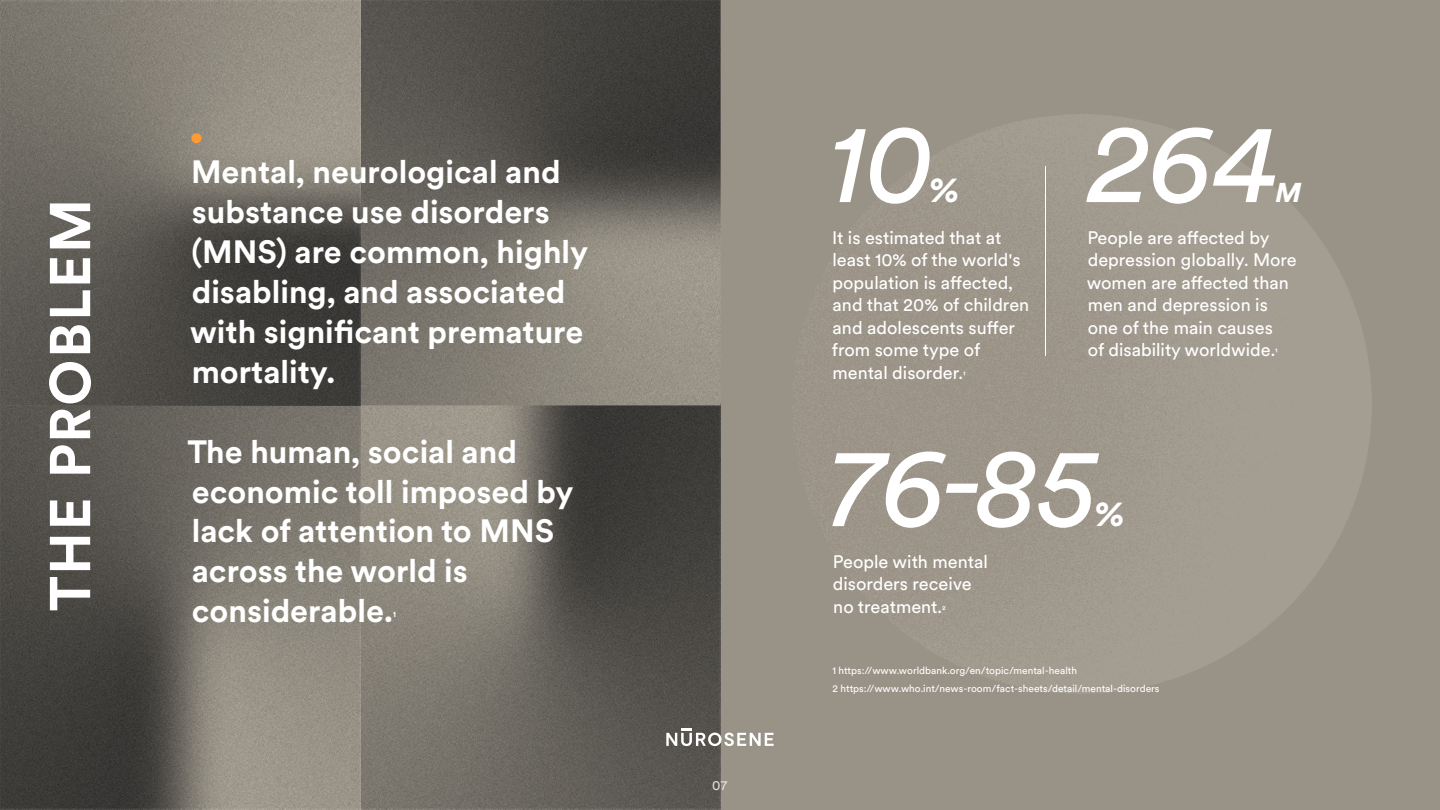
<style>
.page{position:relative;width:1440px;height:810px;background:#999287}
.page>*{position:absolute;margin:0;border:0;box-sizing:border-box;transform-origin:0 0}
.t1{font:italic 112.5px "Circular XX";letter-spacing:-.015em;color:#fff}
.t2{font:700 56.85px "Circular XX";letter-spacing:.025em;color:#fff}
.t3{font:italic 900 36px "Circular XX";color:#fff}
.t4{font:700 31.95px/39.9px "Circular XX";color:#fff}
.t5{font:italic 900 27px "Circular XX";color:#fff}
.t6{font:18px/22.5px "Circular XX";color:#fff}
.t7{font:14.25px "Circular XX";color:#fff}
.t8{font:13.5px "Circular XX";color:#e3ded1}
.t9{font:10.12px/18px "Circular XX";color:#fff}
.s1{font-size:10.5px}
</style>
<div class="page">
<img style="left:0;top:0;width:721px;height:810px">
<img style="left:794px;top:114px;width:577px;height:579px">
<svg style="left:666px;top:728px;width:108px;height:18px"></svg>
<hr style="left:1045px;top:166px;width:1px;height:190px;background:#fff">
<div style="left:191px;top:133px;width:11px;height:10px;background:#f93;border-radius:50%"></div>
<h2 class="t2" style="left:31px;top:611px;width:414px;rotate:-90deg">THE PROBLEM</h2>
<h3 class="t4" style="left:190px;top:151px;width:399px">Mental, neurological and substance use disorders (MNS) are common, highly disabling, and associated with significant premature mortality.</h3>
<h3 class="t4" style="left:187px;top:430px;width:388px">The human, social and economic toll imposed by lack of attention to MNS across the world is considerable.</h3>
<p class="t7" style="left:393px;top:608px;width:5px">¹</p>
<p class="t8" style="left:712px;top:776px;width:17px">07</p>
<h1 class="t1" style="left:828px;top:87px;width:108px">10</h1>
<h3 class="t3" style="left:929px;top:164px;width:33px">%</h3>
<p class="t6" style="left:832px;top:225px;width:199px">It is estimated that at least 10% of the world's population is affected, and that 20% of children and adolescents suffer from some type of mental disorder.<span class="s1">¹</span></p>
<h1 class="t1" style="left:1087px;top:87px;width:194px">264</h1>
<h3 class="t5" style="left:1275px;top:174px;width:27px">M</h3>
<p class="t6" style="left:1087px;top:225px;width:212px">People are affected by depression globally. More women are affected than men and depression is one of the main causes<br>of disability worldwide.<span class="s1">¹</span></p>
<h1 class="t1" style="left:825px;top:411px;width:275px">76-85</h1>
<h3 class="t3" style="left:1094px;top:488px;width:33px">%</h3>
<p class="t6" style="left:833px;top:549px;width:157px">People with mental disorders receive no treatment.<span class="s1">2</span></p>
<p class="t9" style="left:832px;top:661px;width:329px">1 https://www.worldbank.org/en/topic/mental-health<br>2 https://www.who.int/news-room/fact-sheets/detail/mental-disorders</p>
</div>
